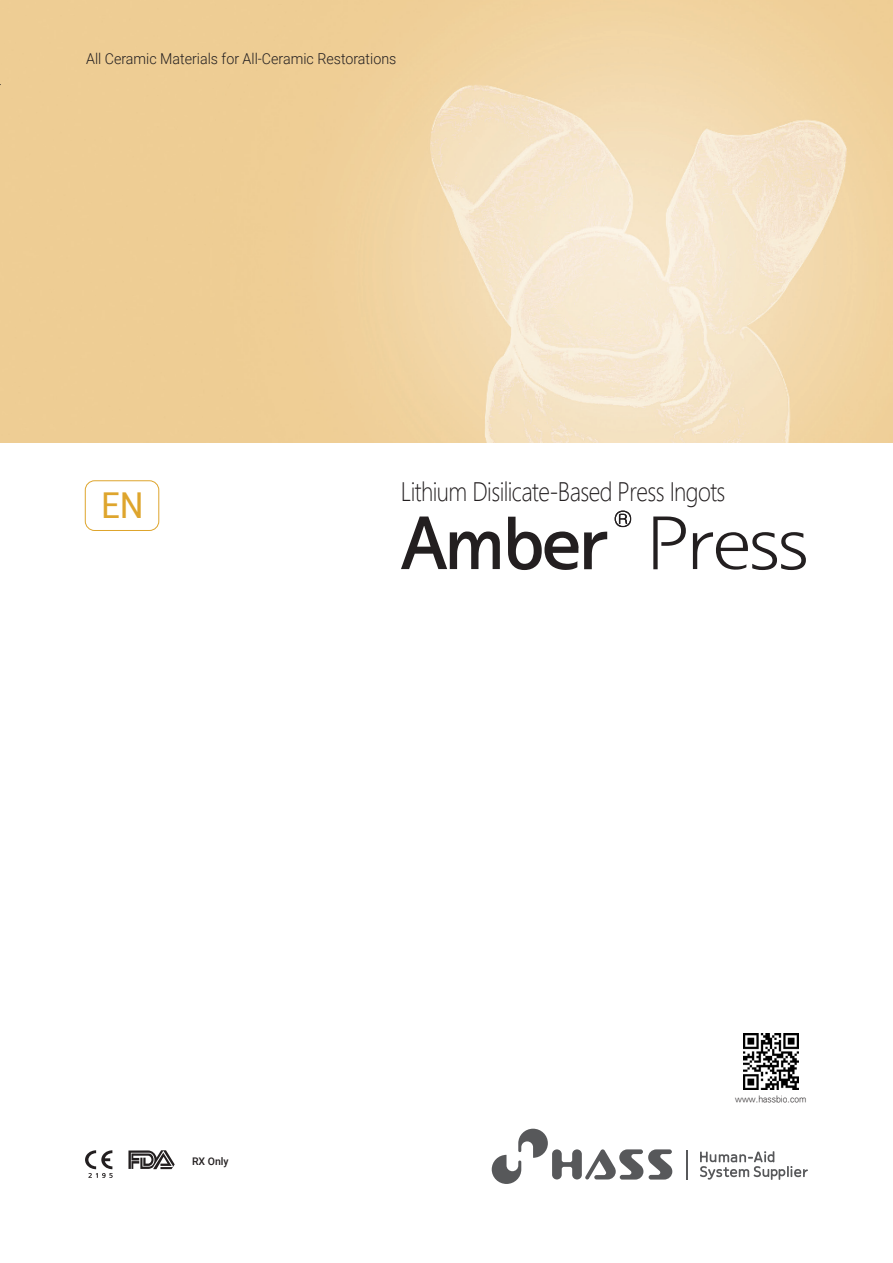
<style>
.page{position:relative;width:893px;height:1263px;background:#fff}
.page>*{position:absolute;margin:0;border:0;box-sizing:border-box;transform-origin:0 0}
.t1{font:35.7px "Roboto";color:#dea52d;scale:.95 1}
.t2{font:300 26.7px "Segoe UI";letter-spacing:-.025em;color:#231f20;scale:.85 1}
.t3{font:300 15px "Roboto";color:#231f20;scale:.95 1}
.t4{font:500 10.5px "Roboto";color:#231f20}
.t5{font:300 9px "Ko Pub Dotum";color:#231f20;scale:.95 1}
</style>
<div class="page">
<img style="left:1px;top:0;width:892px;height:442px">
<svg style="left:653px;top:516px;width:33px;height:53px"></svg>
<svg style="left:693px;top:532px;width:113px;height:38px"></svg>
<svg style="left:615px;top:511px;width:16px;height:16px"></svg>
<svg style="left:401px;top:516px;width:99px;height:53px"></svg>
<svg style="left:508px;top:517px;width:99px;height:53px"></svg>
<svg style="left:128px;top:1150px;width:47px;height:19px"></svg>
<svg style="left:85px;top:1150px;width:28px;height:28px"></svg>
<img style="left:743px;top:1034px;width:56px;height:55px">
<div style="left:85px;top:480px;width:74px;height:51px;border:1px solid #dea52d;border-radius:9px"></div>
<svg style="left:686px;top:1151px;width:1px;height:29px"></svg>
<svg style="left:492px;top:1129px;width:180px;height:55px"></svg>
<svg style="left:700px;top:1151px;width:108px;height:29px"></svg>
<p class="t3" style="left:86px;top:49px;width:328px">All Ceramic Materials for All-Ceramic Restorations</p>
<p class="t1" style="left:101px;top:480px;width:46px">EN</p>
<p class="t2" style="left:401px;top:470px;width:383px">Lithium Disilicate-Based Press Ingots</p>
<p class="t4" style="left:192px;top:1154px;width:38px">RX Only</p>
<p class="t5" style="left:735px;top:1095px;width:77px">www.hassbio.com</p>
</div>
